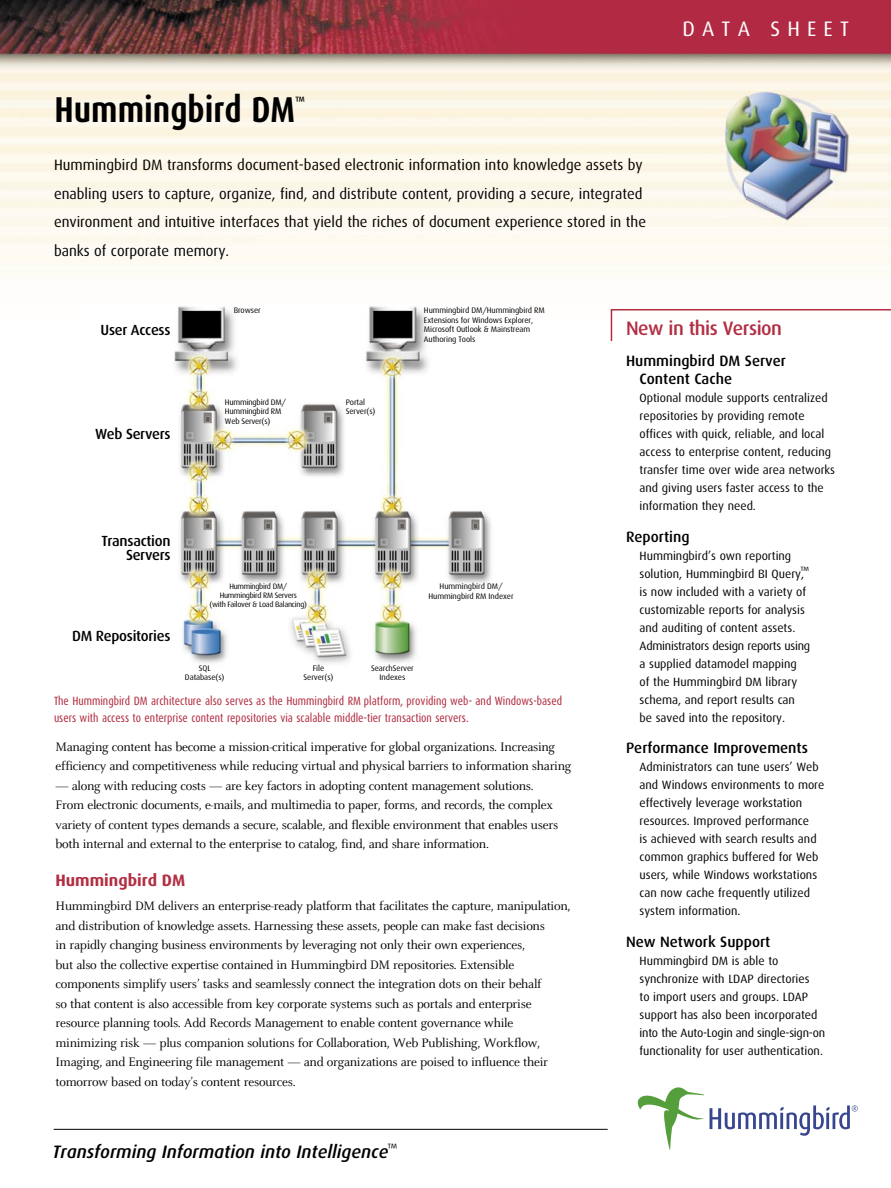
<style>
.page{position:relative;width:891px;height:1188px;background:#fff}
.page>*{position:absolute;margin:0;border:0;box-sizing:border-box;transform-origin:0 0}
.DS_Product_name{font:700 36px "Dax Condensed";color:#000}
.t1{font:21px "Dax";letter-spacing:.34em;color:#fff}
.DS_Features_and_Benefits_Headers{font:500 19.5px "Dax";letter-spacing:-.025em;color:#b22e42}
.t2{font:italic 500 18px "Dax";color:#000}
.DS_Sub_head{font:700 16.5px "Dax";color:#b22e42}
.DS_Intro_Text{font:15px/28.5px "Dax";color:#000}
.DS_Features_and_Benefits_Text{font:500 15px/18px "Dax";color:#000}
.DS_Product_name-2{font:700 15px "Dax Condensed";color:#000}
.t3{font:500 14.7px/14px "Dax";letter-spacing:-.02em;color:#000;text-align:right}
.DS_Body_Copy{font:13.5px/19.5px "Celeste";letter-spacing:-.02em;color:#000}
.DS_Features_and_Benefits_Text-2{font:12px/18px "Dax";color:#000}
.DS_Caption{font:12px/16.5px "Dax Condensed";color:#b22e42}
.t4{font:8.1px/9.6px "Dax";letter-spacing:-.01em;color:#000;text-align:center}
.t5{font:7.8px/9.3px "Dax";letter-spacing:-.035em;color:#000;text-align:center}
</style>
<div class="page">
<svg style="left:637px;top:1087px;width:67px;height:63px"></svg>
<svg style="left:710px;top:1105px;width:148px;height:31px"></svg>
<hr style="left:54px;top:1129px;width:554px;height:1px;background:#000">
<img style="left:0;top:0;width:891px;height:277px">
<svg style="left:610px;top:309px;width:281px;height:33px"></svg>
<img style="left:174px;top:306px;width:318px;height:357px">
<p class="DS_Product_name" style="left:54px;top:89px;width:242px">Hummingbird DM</p>
<p class="DS_Product_name-2" style="left:295px;top:94px;width:12px">™</p>
<p class="DS_Intro_Text" style="left:54px;top:151px;width:594px">Hummingbird DM transforms document-based electronic information into knowledge assets by enabling users to capture, organize, find, and distribute content, providing a secure, integrated environment and intuitive interfaces that yield the riches of document experience stored in the banks of corporate memory.</p>
<p class="t1" style="left:683px;top:17px;width:168px">DATA SHEET</p>
<p class="t3" style="left:101px;top:323px;width:71px">User Access</p>
<p class="t3" style="left:95px;top:427px;width:77px">Web Servers</p>
<p class="t4" style="left:234px;top:306px;width:29px">Browser</p>
<p class="t4" style="left:424px;top:306px;width:122px;text-align:left">Hummingbird DM/Hummingbird RM<br>Extensions for Windows Explorer,<br>Microsoft Outlook &amp; Mainstream<br>Authoring Tools</p>
<p class="t4" style="left:225px;top:397px;width:63px;text-align:left">Hummingbird DM/<br>Hummingbird RM<br>Web Server(s)</p>
<p class="t4" style="left:346px;top:397px;width:31px;text-align:left">Portal<br>Server(s)</p>
<p class="t3" style="left:101px;top:535px;width:71px">Transaction<br>Servers</p>
<p class="t3" style="left:72px;top:629px;width:100px">DM Repositories</p>
<p class="t5" style="left:210px;top:582px;width:99px">Hummingbird DM/<br>Hummingbird RM Servers<br>(with Failover &amp; Load Balancing)</p>
<p class="t4" style="left:185px;top:663px;width:41px">SQL<br>Database(s)</p>
<p class="t4" style="left:304px;top:663px;width:31px">File<br>Server(s)</p>
<p class="t4" style="left:429px;top:581px;width:87px">Hummingbird DM/<br>Hummingbird RM Indexer</p>
<p class="t4" style="left:371px;top:663px;width:44px">SearchServer<br>Indexes</p>
<p class="DS_Caption" style="left:54px;top:693px;width:510px">The Hummingbird DM architecture also serves as the Hummingbird RM platform, providing web- and Windows-based users with access to enterprise content repositories via scalable middle-tier transaction servers.</p>
<p class="DS_Body_Copy" style="left:56px;top:737px;width:517px">Managing content has become a mission-critical imperative for global organizations. Increasing efficiency and competitiveness while reducing virtual and physical barriers to information sharing</p>
<p class="DS_Body_Copy" style="left:56px;top:776px;width:504px">— along with reducing costs — are key factors in adopting content management solutions.<br>From electronic documents, e-mails, and multimedia to paper, forms, and records, the complex variety of content types demands a secure, scalable, and flexible environment that enables users both internal and external to the enterprise to catalog, find, and share information.</p>
<p class="DS_Sub_head" style="left:56px;top:871px;width:131px">Hummingbird DM</p>
<p class="DS_Body_Copy" style="left:56px;top:897px;width:517px">Hummingbird DM delivers an enterprise-ready platform that facilitates the capture, manipulation, and distribution of knowledge assets. Harnessing these assets, people can make fast decisions<br>in rapidly changing business environments by leveraging not only their own experiences,<br>but also the collective expertise contained in Hummingbird DM repositories. Extensible components simplify users’ tasks and seamlessly connect the integration dots on their behalf<br>so that content is also accessible from key corporate systems such as portals and enterprise resource planning tools. Add Records Management to enable content governance while minimizing risk — plus companion solutions for Collaboration, Web Publishing, Workflow, Imaging, and Engineering file management — and organizations are poised to influence their tomorrow based on today’s content resources.</p>
<p class="t2" style="left:52px;top:1141px;width:347px">Transforming Information into Intelligence<sup>™</sup></p>
<p class="DS_Features_and_Benefits_Headers" style="left:626px;top:317px;width:158px">New in this Version</p>
<p class="DS_Features_and_Benefits_Text" style="left:640px;top:352px;width:148px;text-indent:-14px">Hummingbird DM Server<br>Content Cache</p>
<p class="DS_Features_and_Benefits_Text-2" style="left:640px;top:389px;width:197px">Optional module supports centralized repositories by providing remote offices with quick, reliable, and local access to enterprise content, reducing transfer time over wide area networks and giving users faster access to the information they need.</p>
<p class="DS_Features_and_Benefits_Text" style="left:626px;top:527px;width:65px">Reporting</p>
<p class="DS_Features_and_Benefits_Text-2" style="left:640px;top:547px;width:172px">Hummingbird’s own reporting solution, Hummingbird BI Query,™ is now included with a variety of customizable reports for analysis and auditing of content assets.<br>Administrators design reports using a supplied datamodel mapping<br>of the Hummingbird DM library schema, and report results can be saved into the repository.</p>
<p class="DS_Features_and_Benefits_Text" style="left:626px;top:739px;width:183px">Performance Improvements</p>
<p class="DS_Features_and_Benefits_Text-2" style="left:640px;top:758px;width:186px">Administrators can tune users’ Web and Windows environments to more effectively leverage workstation resources. Improved performance<br>is achieved with search results and common graphics buffered for Web users, while Windows workstations can now cache frequently utilized system information.</p>
<p class="DS_Features_and_Benefits_Text" style="left:626px;top:932px;width:146px">New Network Support</p>
<p class="DS_Features_and_Benefits_Text-2" style="left:640px;top:952px;width:187px">Hummingbird DM is able to synchronize with LDAP directories<br>to import users and groups. LDAP support has also been incorporated into the Auto-Login and single-sign-on functionality for user authentication.</p>
</div>
